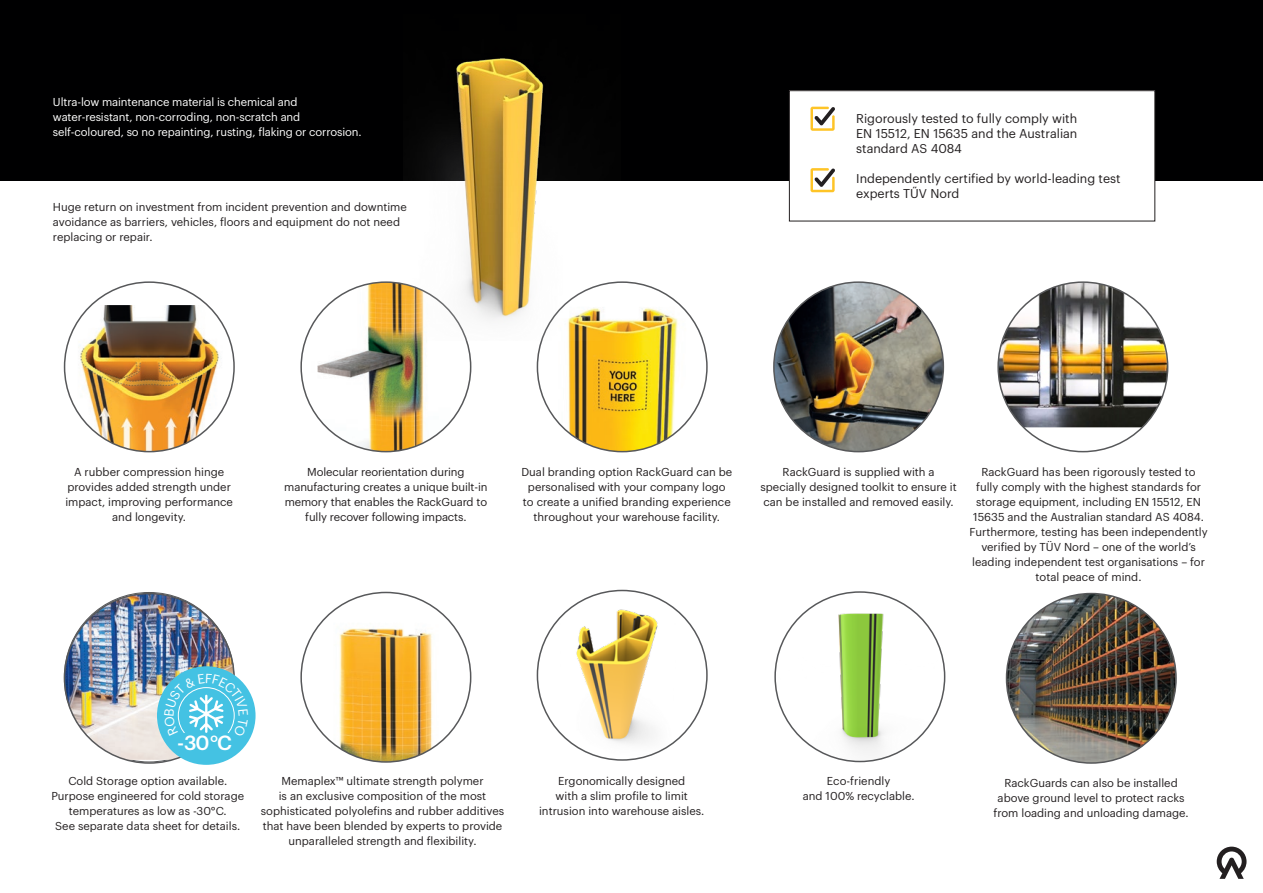
<style>
.page{position:relative;width:1263px;height:893px;background:#fff}
.page>*{position:absolute;margin:0;border:0;box-sizing:border-box;transform-origin:0 0}
.t1{font:500 20.1px "Graphik";color:#fff}
.t2{font:12.45px/15px "Graphik";color:#231f20}
.t3{font:11.25px/15px "Graphik";color:#231f20;text-align:center}
.t4{font:11.25px "Graphik";letter-spacing:-.01em;color:#fff}
</style>
<div class="page">
<img style="left:301px;top:282px;width:170px;height:170px;border-radius:85px">
<img style="left:301px;top:601px;width:170px;height:161px">
<img style="left:537px;top:284px;width:170px;height:168px">
<img style="left:557px;top:590px;width:122px;height:170px">
<img style="left:775px;top:592px;width:170px;height:169px;border-radius:85px">
<img style="left:774px;top:282px;width:169px;height:170px;border-radius:85px">
<img style="left:1006px;top:593px;width:170px;height:170px;border-radius:85px">
<img style="left:78px;top:305px;width:144px;height:147px">
<img style="left:65px;top:593px;width:169px;height:167px">
<svg style="left:1217px;top:847px;width:29px;height:32px"></svg>
<div style="left:0;top:0;width:1262px;height:181px;background:#000001"></div>
<svg style="left:157px;top:666px;width:99px;height:99px"></svg>
<div style="left:159px;top:669px;width:94px;height:93px;background:#44c2e3;border-radius:50%"></div>
<img style="left:403px;top:58px;width:218px;height:283px">
<img style="left:998px;top:282px;width:170px;height:145px">
<div style="left:789px;top:91px;width:366px;height:130px;background:#fff"></div>
<svg style="left:810px;top:107px;width:25px;height:24px"></svg>
<svg style="left:810px;top:168px;width:25px;height:24px"></svg>
<svg style="left:164px;top:674px;width:84px;height:59px"></svg>
<p class="t4" style="left:53px;top:93px;width:246px">Ultra-low maintenance material is chemical and</p>
<p class="t4" style="left:53px;top:108px;width:249px">water-resistant, non-corroding, non-scratch and</p>
<p class="t4" style="left:53px;top:123px;width:310px">self-coloured, so no repainting, rusting, flaking or corrosion.</p>
<p class="t3" style="left:53px;top:199px;width:355px;text-align:left">Huge return on investment from incident prevention and downtime avoidance as barriers, vehicles, floors and equipment do not need replacing or repair.</p>
<p class="t2" style="left:856px;top:110px;width:222px">Rigorously tested to fully comply with</p>
<p class="t2" style="left:856px;top:125px;width:223px">EN 15512, EN 15635 and the Australian standard AS 4084</p>
<p class="t2" style="left:856px;top:170px;width:266px">Independently certified by world-leading test experts TŰV Nord</p>
<p class="t3" style="left:65px;top:463px;width:169px">A rubber compression hinge provides added strength under impact, improving performance and longevity.</p>
<p class="t3" style="left:284px;top:463px;width:205px">Molecular reorientation during manufacturing creates a unique built-in memory that enables the RackGuard to fully recover following impacts.</p>
<p class="t3" style="left:521px;top:463px;width:212px">Dual branding option RackGuard can be personalised with your company logo to create a unified branding experience throughout your warehouse facility.</p>
<p class="t3" style="left:760px;top:463px;width:198px">RackGuard is supplied with a specially designed toolkit to ensure it can be installed and removed easily.</p>
<p class="t3" style="left:969px;top:463px;width:240px">RackGuard has been rigorously tested to fully comply with the highest standards for storage equipment, including EN 15512, EN 15635 and the Australian standard AS 4084.<br>Furthermore, testing has been independently verified by TÜV Nord – one of the world’s leading independent test organisations – for total peace of mind.</p>
<h1 class="t1" style="left:177px;top:728px;width:56px">-30°C</h1>
<p class="t3" style="left:68px;top:772px;width:160px">Cold Storage option available.</p>
<p class="t3" style="left:51px;top:787px;width:194px">Purpose engineered for cold storage temperatures as low as -30°C.</p>
<p class="t3" style="left:55px;top:817px;width:186px">See separate data sheet for details.</p>
<p class="t3" style="left:281px;top:772px;width:204px">Memaplex™ ultimate strength polymer</p>
<p class="t3" style="left:261px;top:787px;width:245px">is an exclusive composition of the most sophisticated polyolefins and rubber additives that have been blended by experts to provide unparalleled strength and flexibility.</p>
<p class="t3" style="left:558px;top:772px;width:129px">Ergonomically designed</p>
<p class="t3" style="left:539px;top:787px;width:167px">with a slim profile to limit intrusion into warehouse aisles.</p>
<p class="t3" style="left:827px;top:772px;width:65px">Eco-friendly</p>
<p class="t3" style="left:803px;top:787px;width:113px">and 100% recyclable.</p>
<p class="t3" style="left:993px;top:774px;width:197px">RackGuards can also be installed above ground level to protect racks from loading and unloading damage.</p>
</div>
